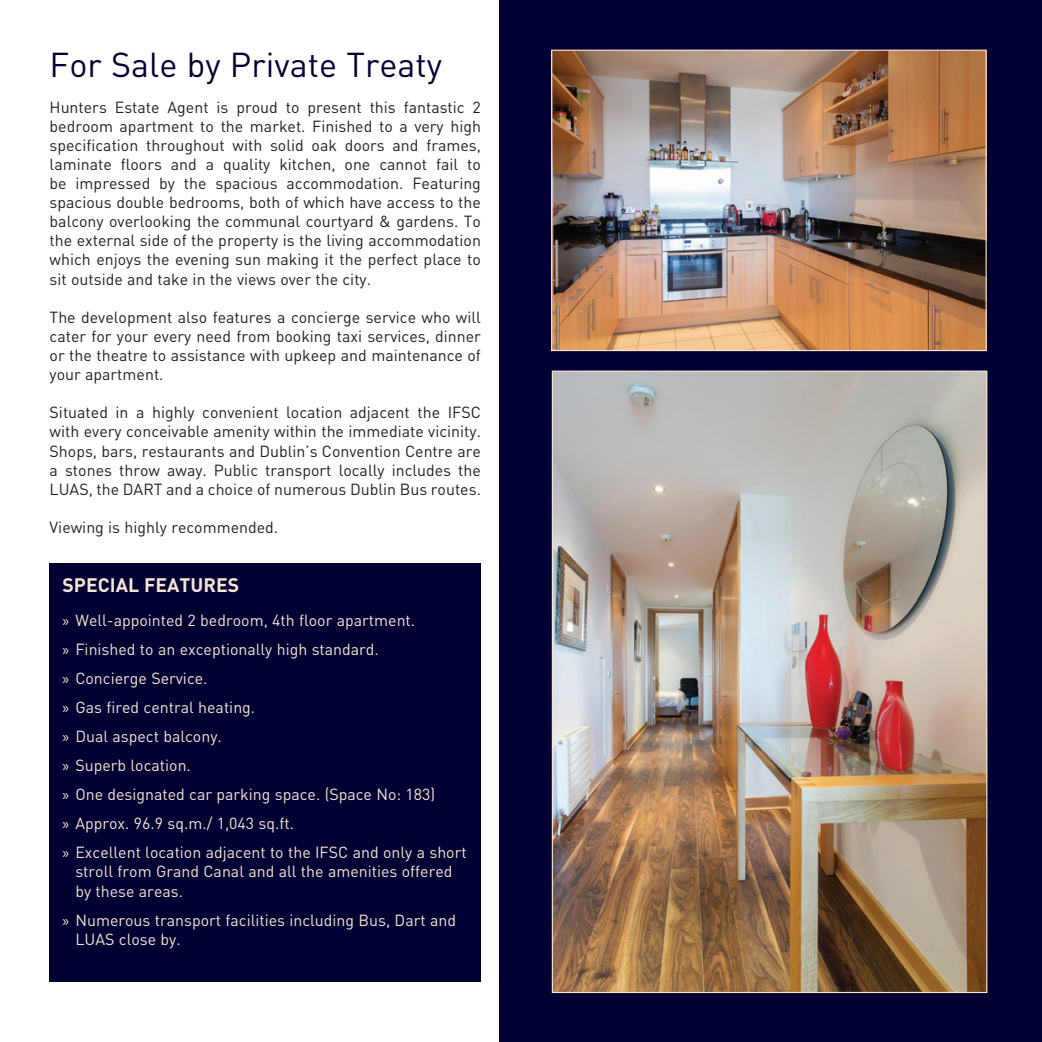
<style>
.page{position:relative;width:1042px;height:1042px;background:#fff}
.page>*{position:absolute;margin:0;border:0;box-sizing:border-box;transform-origin:0 0}
.t1{font:34.12px "DIN";color:#000032}
.t2{font:700 19.25px "DIN";color:#f9e5d3}
.t3{font:15.92px/19.1px "DIN";color:#231f20;text-align:justify}
.t4{font:15.92px/29.1px "DIN";color:#f9e5d3}
.s1{font-family:"Myriad Pro"}
</style>
<div class="page">
<div style="left:499px;top:0;width:543px;height:1042px;background:#000032"></div>
<div style="left:50px;top:563px;width:431px;height:418px;background:#000032"></div>
<img style="left:554px;top:372px;width:431px;height:619px">
<img style="left:553px;top:52px;width:431px;height:297px">
<div style="left:551px;top:50px;width:435px;height:301px;border:1px solid #f9e5d3"></div>
<h1 class="t1" style="left:50px;top:44px;width:394px">For Sale by Private Treaty</h1>
<p class="t3" style="left:50px;top:97px;width:433px">Hunters Estate Agent is proud to present this fantastic 2 bedroom apartment to the market. Finished to a very high specification throughout with solid oak doors and frames, laminate floors and a quality kitchen, one cannot fail to be impressed by the spacious accommodation. Featuring spacious double bedrooms, both of which have access to the balcony overlooking the communal courtyard &amp; gardens. To the external side of the property is the living accommodation which enjoys the evening sun making it the perfect place to sit outside and take in the views over the city.</p>
<p class="t3" style="left:50px;top:307px;width:433px">The development also features a concierge service who will cater for your every need from booking taxi services, dinner or the theatre to assistance with upkeep and maintenance of your apartment.</p>
<p class="t3" style="left:50px;top:403px;width:433px">Situated in a highly convenient location adjacent the IFSC with every conceivable amenity within the immediate vicinity.<br>Shops, bars, restaurants and Dublin’s Convention Centre are a stones throw away. Public transport locally includes the LUAS, the DART and a choice of numerous Dublin Bus routes.</p>
<p class="t3" style="left:50px;top:517px;width:230px">Viewing is highly recommended.</p>
<p class="t2" style="left:63px;top:572px;width:178px">SPECIAL FEATURES</p>
<p class="t4" style="left:63px;top:605px;width:406px"><span class="s1">»</span> Well-appointed 2 bedroom, 4th floor apartment.<br><span class="s1">»</span> Finished to an exceptionally high standard.<br><span class="s1">»</span> Concierge Service.<br><span class="s1">»</span> Gas fired central heating.<br><span class="s1">»</span> Dual aspect balcony.<br><span class="s1">»</span> Superb location.<br><span class="s1">»</span> One designated car parking space. (Space No: 183)<br><span class="s1">»</span> Approx. 96.9 sq.m./ 1,043 sq.ft.<br><span class="s1">»</span> Excellent location adjacent to the IFSC and only a short</p>
<p class="t4" style="left:75px;top:862px;width:379px;line-height:19.1px">stroll from Grand Canal and all the amenities offered by these areas.</p>
<p class="t4" style="left:75px;top:910px;width:382px;line-height:19.1px;text-indent:-13px"><span class="s1">»</span> Numerous transport facilities including Bus, Dart and<br>LUAS close by.</p>
</div>
